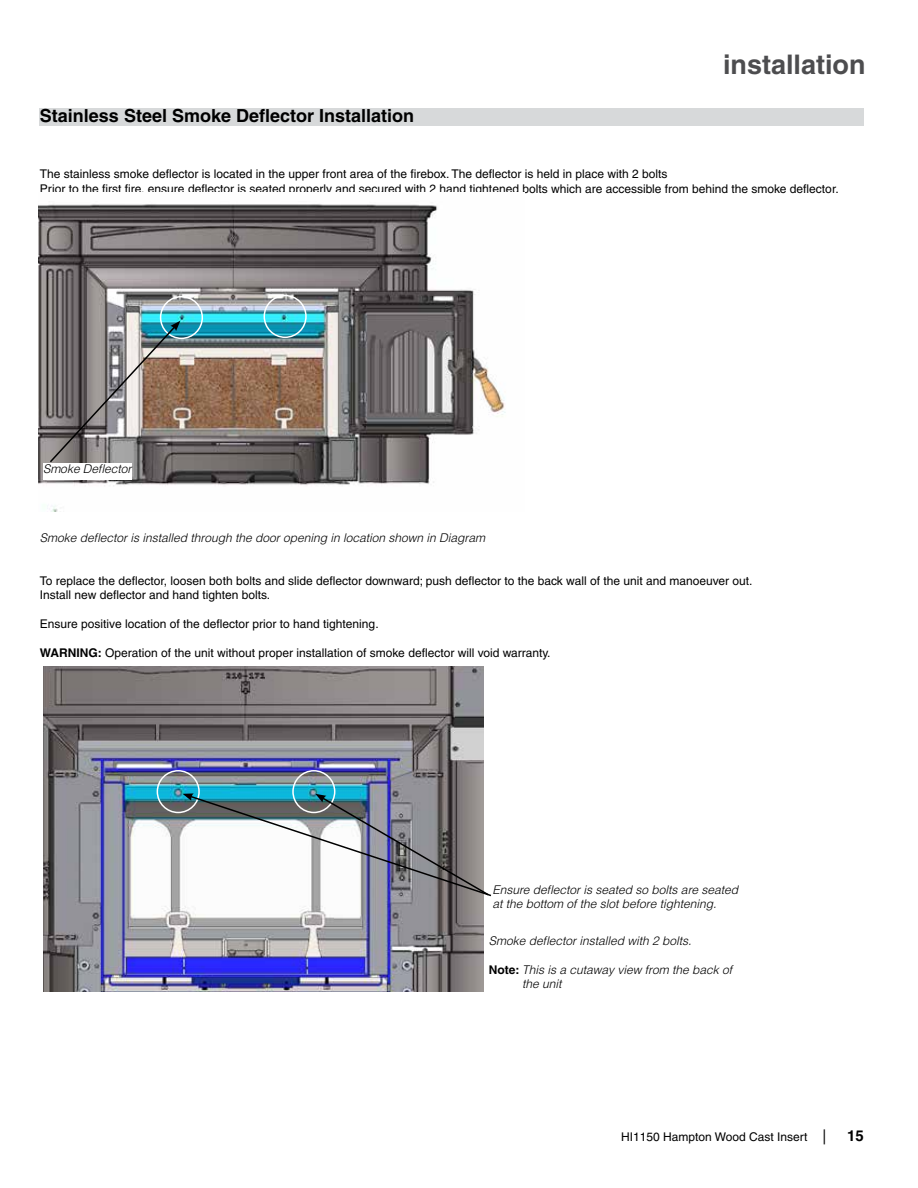
<style>
.page{position:relative;width:918px;height:1188px;background:#fff}
.page>*{position:absolute;margin:0;border:0;box-sizing:border-box;transform-origin:0 0}
.t1{font:700 27px "Helvetica";color:#4d4d4f}
.t2{font:700 18px "Helvetica";color:#000}
.t3{font:700 15px "Helvetica";color:#000}
.t4{font:12px/14.4px "Helvetica";color:#000}
.t5{font:italic 300 12px/14.4px "Helvetica";color:#000}
.s1{font-weight:700}
.s2{font-weight:700;font-style:normal}
.s3{font-size:15px}
</style>
<div class="page">
<div style="left:40px;top:108px;width:824px;height:18px;background:#d7d9da"></div>
<img style="left:39px;top:204px;width:467px;height:307px">
<div style="left:264px;top:295px;width:43px;height:43px;border:2px solid #fff;border-radius:50%"></div>
<div style="left:160px;top:296px;width:43px;height:43px;border:2px solid #fff;border-radius:50%"></div>
<svg style="left:48px;top:321px;width:132px;height:143px;background:#888381"></svg>
<div style="left:43px;top:464px;width:89px;height:16px;background:#fff"></div>
<img style="left:43px;top:666px;width:441px;height:325px">
<div style="left:157px;top:770px;width:43px;height:43px;border:2px solid #fff;border-radius:50%"></div>
<div style="left:292px;top:770px;width:43px;height:43px;border:2px solid #fff;border-radius:50%"></div>
<svg style="left:167px;top:793px;width:324px;height:104px"></svg>
<h2 class="t2" style="left:40px;top:105px;width:376px">Stainless Steel Smoke Deflector Installation</h2>
<h1 class="t1" style="left:723px;top:48px;width:144px">installation</h1>
<p class="t4" style="left:40px;top:167px;width:800px">The stainless smoke deflector is located in the upper front area of the firebox. The deflector is held in place with 2 bolts<br>Prior to the first fire, ensure deflector is seated properly and secured with 2 hand tightened bolts which are accessible from behind the smoke deflector.</p>
<p class="t5" style="left:43px;top:461px;width:90px">Smoke Deflector</p>
<p class="t5" style="left:40px;top:530px;width:447px">Smoke deflector is installed through the door opening in location shown in Diagram</p>
<p class="t4" style="left:40px;top:573px;width:714px">To replace the deflector, loosen both bolts and slide deflector downward; push deflector to the back wall of the unit and manoeuver out.<br>Install new deflector and hand tighten bolts.</p>
<p class="t4" style="left:40px;top:617px;width:340px">Ensure positive location of the deflector prior to hand tightening.</p>
<p class="t4" style="left:40px;top:645px;width:512px"><span class="s1">WARNING:</span> Operation of the unit without proper installation of smoke deflector will void warranty.</p>
<p class="t5" style="left:492px;top:882px;width:247px">Ensure deflector is seated so bolts are seated at the bottom of the slot before tightening.</p>
<p class="t5" style="left:489px;top:933px;width:204px">Smoke deflector installed with 2 bolts.</p>
<p class="t5" style="left:522px;top:962px;width:211px;text-indent:-34px"><span class="s2">Note:</span> This is a cutaway view from the back of the unit</p>
<p class="t4" style="left:621px;top:1129px;width:207px">HI1150 Hampton Wood Cast Insert <span class="s3">|</span></p>
<p class="t3" style="left:847px;top:1126px;width:18px">15</p>
</div>
